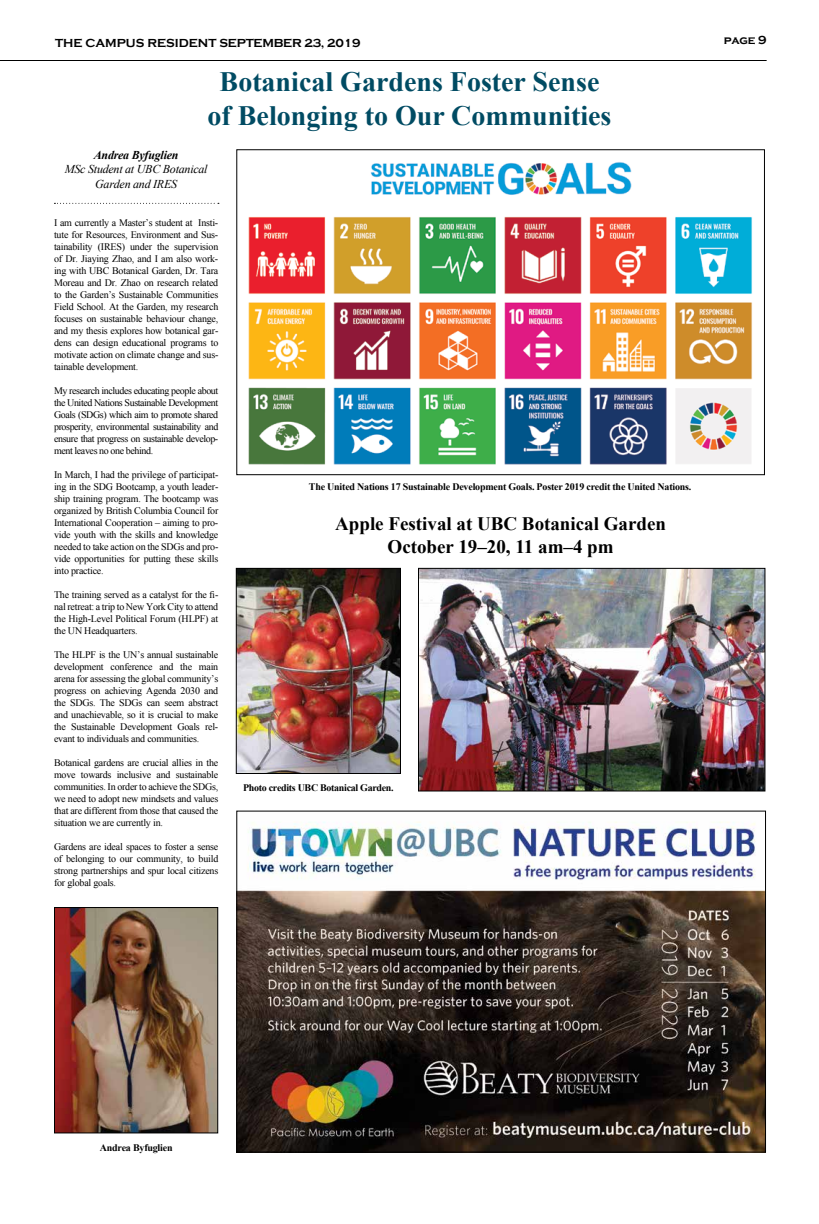
<style>
.page{position:relative;width:819px;height:1224px;background:#fff}
.page>*{position:absolute;margin:0;border:0;box-sizing:border-box;transform-origin:0 0}
.t1{font:700 28px/33.6px "Times New Roman";color:#004b63;text-align:center}
.t2{font:700 19px/22.8px "Times New Roman";color:#000;text-align:center}
.t3{font:700 12px "Copperplate Gothic";letter-spacing:-.02em;color:#000}
.t4{font:italic 12px/14.4px "Times New Roman";letter-spacing:-.02em;color:#000;text-align:center}
.t5{font:italic 700 12px "Times New Roman";letter-spacing:-.02em;color:#000}
.t6{font:10px/12px "Times New Roman";letter-spacing:-.02em;color:#000;text-align:justify}
.t7{font:700 10px "Times New Roman";letter-spacing:-.02em;color:#000}
</style>
<div class="page">
<hr style="left:0;top:60px;width:767px;height:1px;background:#000">
<img style="left:238px;top:821px;width:526px;height:330px">
<svg style="left:54px;top:203px;width:165px;height:1px"></svg>
<img style="left:248px;top:162px;width:504px;height:303px">
<img style="left:56px;top:909px;width:160px;height:222px">
<div style="left:54px;top:907px;width:164px;height:226px;border:1px solid #000"></div>
<img style="left:238px;top:570px;width:161px;height:202px">
<div style="left:236px;top:568px;width:165px;height:206px;border:1px solid #000"></div>
<img style="left:420px;top:570px;width:343px;height:220px">
<div style="left:418px;top:568px;width:347px;height:224px;border:1px solid #000"></div>
<p class="t3" style="left:55px;top:37px;width:307px">THE CAMPUS RESIDENT SEPTEMBER 23, 2019</p>
<p class="t3" style="left:724px;top:34px;width:44px">page 9</p>
<h1 class="t1" style="left:208px;top:64px;width:405px">Botanical Gardens Foster Sense of Belonging to Our Communities</h1>
<p class="t5" style="left:94px;top:147px;width:86px">Andrea Byfuglien</p>
<p class="t4" style="left:65px;top:162px;width:144px">MSc Student at UBC Botanical<br>Garden and IRES</p>
<p class="t6" style="left:54px;top:217px;width:166px">I am currently a Master’s student at Insti&shy;tute for Resources, Environment and Sus&shy;tainability (IRES) under the supervision of Dr. Jiaying Zhao, and I am also work&shy;ing with UBC Botanical Garden, Dr. Tara Moreau and Dr. Zhao on research related to the Garden’s Sustainable Communities Field School. At the Garden, my research focuses on sustainable behaviour change, and my thesis explores how botanical gar&shy;dens can design educational programs to motivate action on climate change and sus&shy;tainable development.</p>
<p class="t6" style="left:54px;top:385px;width:166px">My research includes educating people about the United Nations Sustainable Development Goals (SDGs) which aim to promote shared prosperity, environmental sustainability and ensure that progress on sustainable develop&shy;ment leaves no one behind.</p>
<p class="t6" style="left:54px;top:469px;width:166px">In March, I had the privilege of participat&shy;ing in the SDG Bootcamp, a youth leader&shy;ship training program. The bootcamp was organized by British Columbia Council for International Cooperation – aiming to pro&shy;vide youth with the skills and knowledge needed to take action on the SDGs and pro&shy;vide opportunities for putting these skills into practice.</p>
<p class="t6" style="left:54px;top:589px;width:166px">The training served as a catalyst for the fi&shy;nal retreat: a trip to New York City to attend the High-Level Political Forum (HLPF) at the UN Headquarters.</p>
<p class="t6" style="left:54px;top:649px;width:166px">The HLPF is the UN’s annual sustainable development conference and the main arena for assessing the global community’s progress on achieving Agenda 2030 and the SDGs. The SDGs can seem abstract and unachievable, so it is crucial to make the Sustainable Development Goals rel&shy;evant to individuals and communities.</p>
<p class="t6" style="left:54px;top:757px;width:166px">Botanical gardens are crucial allies in the move towards inclusive and sustainable communities. In order to achieve the SDGs, we need to adopt new mindsets and values that are different from those that caused the situation we are currently in.</p>
<p class="t6" style="left:54px;top:841px;width:166px">Gardens are ideal spaces to foster a sense of belonging to our community, to build strong partnerships and spur local citizens for global goals.</p>
<p class="t7" style="left:309px;top:480px;width:384px">The United Nations 17 Sustainable Development Goals. Poster 2019 credit the United Nations.</p>
<h2 class="t2" style="left:335px;top:512px;width:332px">Apple Festival at UBC Botanical Garden<br>October 19–20, 11 am–4 pm</h2>
<p class="t7" style="left:243px;top:781px;width:152px">Photo credits UBC Botanical Garden.</p>
<p class="t7" style="left:100px;top:1141px;width:74px">Andrea Byfuglien</p>
</div>
